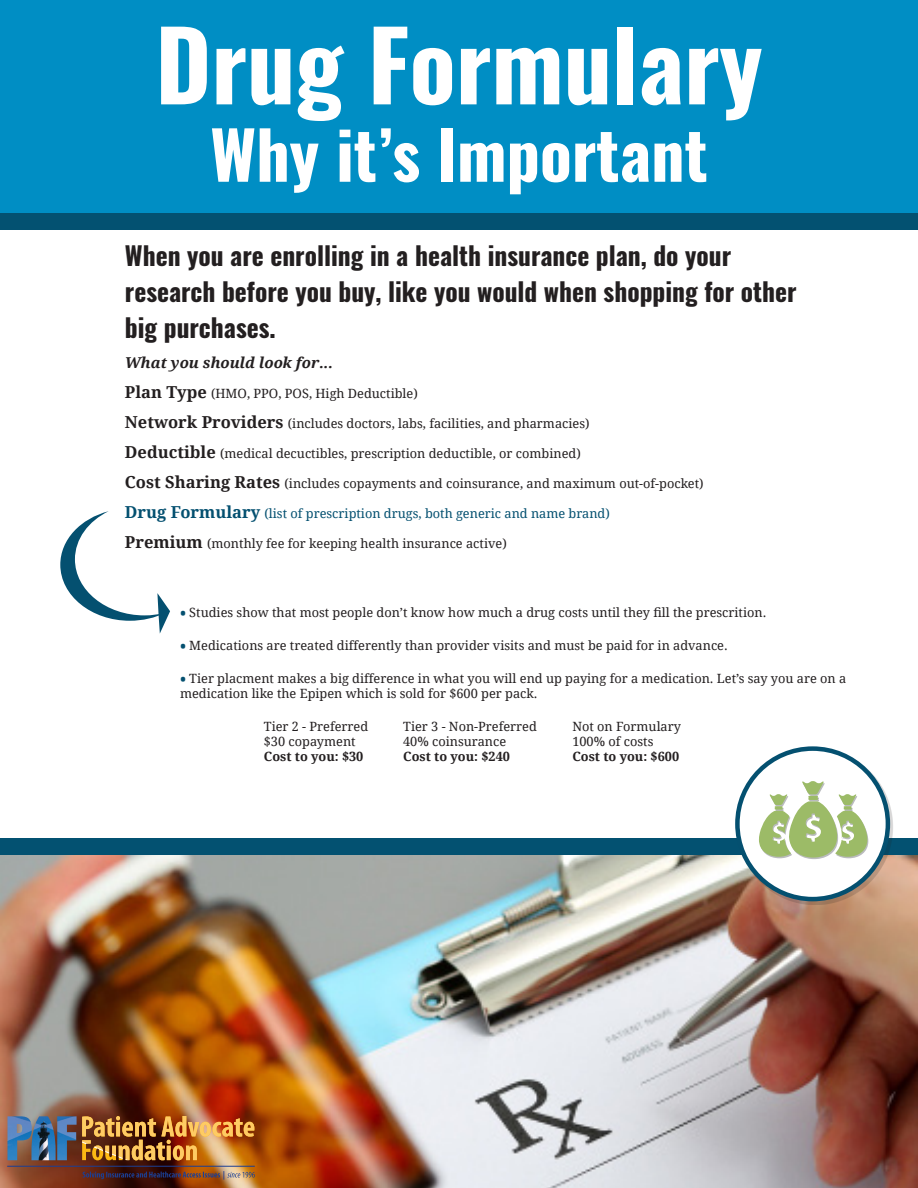
<style>
.page{position:relative;width:918px;height:1188px;background:#fff}
.page>*{position:absolute;margin:0;border:0;box-sizing:border-box;transform-origin:0 0}
.t1{font:700 96px "Oswald";color:#fff}
.t2{font:700 66px "Oswald";color:#fff}
.t3{font:700 25.5px/36px "Oswald";color:#231f20}
.t4{font:italic 700 15px "Droid Serif";color:#231f20}
.t5{font:12.75px/15px "Droid Serif";color:#231f20}
.t6{font:12.75px "Droid Serif";color:#045070}
.t7{font:700 12.75px "Droid Serif";color:#231f20}
.s1{font-weight:700;font-size:16.5px}
.s2{font-size:16.5px;color:#045070}
.s3{font-weight:700}
</style>
<div class="page">
<img style="left:0;top:855px;width:918px;height:333px">
<div style="left:0;top:0;width:918px;height:221px;background:#008ec4"></div>
<div style="left:0;top:213px;width:918px;height:17px;background:#035171"></div>
<div style="left:0;top:838px;width:918px;height:17px;background:#035171"></div>
<img style="left:82px;top:1116px;width:172px;height:44px">
<img style="left:7px;top:1116px;width:70px;height:44px">
<hr style="left:7px;top:1166px;width:248px;height:1px;background:#1b3f94">
<svg style="left:83px;top:1171px;width:172px;height:9px"></svg>
<svg style="left:60px;top:511px;width:110px;height:123px"></svg>
<div style="left:738px;top:749px;width:155px;height:155px;background:#231f20;opacity:.18"></div>
<div style="left:737px;top:749px;width:151px;height:150px;background:#fff;border-radius:50%"></div>
<div style="left:735px;top:746px;width:155px;height:155px;border:4px solid #045070;border-radius:50%"></div>
<svg style="left:759px;top:781px;width:109px;height:78px"></svg>
<p class="t1" style="left:155px;top:-1px;width:609px">Drug Formulary</p>
<p class="t2" style="left:210px;top:109px;width:499px">Why it’s Important</p>
<p class="t3" style="left:125px;top:239px;width:673px">When you are enrolling in a health insurance plan, do your research before you buy, like you would when shopping for other big purchases.</p>
<p class="t4" style="left:125px;top:352px;width:210px">What you should look for...</p>
<p class="t5" style="left:125px;top:386px;width:294px"><span class="s1">Plan Type</span> (HMO, PPO, POS, High Deductible)</p>
<p class="t5" style="left:125px;top:416px;width:466px"><span class="s1">Network Providers</span> (includes doctors, labs, facilities, and pharmacies)</p>
<p class="t5" style="left:125px;top:446px;width:457px"><span class="s1">Deductible</span> (medical decuctibles, prescription deductible, or combined)</p>
<p class="t5" style="left:125px;top:476px;width:580px"><span class="s1">Cost Sharing Rates</span> (includes copayments and coinsurance, and maximum out-of-pocket)</p>
<p class="t6" style="left:125px;top:505px;width:486px"><span class="s1">Drug Formulary</span> (list of prescription drugs, both generic and name brand)</p>
<p class="t5" style="left:125px;top:536px;width:383px"><span class="s1">Premium</span> (monthly fee for keeping health insurance active)</p>
<p class="t5" style="left:180px;top:605px;width:588px"><span class="s2">•</span> Studies show that most people don’t know how much a drug costs until they fill the prescrition.</p>
<p class="t5" style="left:180px;top:638px;width:549px"><span class="s2">•</span> Medications are treated differently than provider visits and must be paid for in advance.</p>
<p class="t5" style="left:180px;top:671px;width:668px"><span class="s2">•</span> Tier placment makes a big difference in what you will end up paying for a medication. Let’s say you are on a medication like the Epipen which is sold for $600 per pack.</p>
<p class="t5" style="left:264px;top:718px;width:106px">Tier 2 - Preferred</p>
<p class="t5" style="left:264px;top:733px;width:93px">$30 copayment</p>
<p class="t7" style="left:264px;top:747px;width:101px">Cost to you: $30</p>
<p class="t5" style="left:403px;top:718px;width:135px">Tier 3 - Non-Preferred</p>
<p class="t5" style="left:403px;top:733px;width:108px">40% coinsurance<br><span class="s3">Cost to you: $240</span></p>
<p class="t5" style="left:572px;top:718px;width:110px">Not on Formulary</p>
<p class="t5" style="left:572px;top:733px;width:83px">100% of costs</p>
<p class="t7" style="left:572px;top:747px;width:108px">Cost to you: $600</p>
</div>
